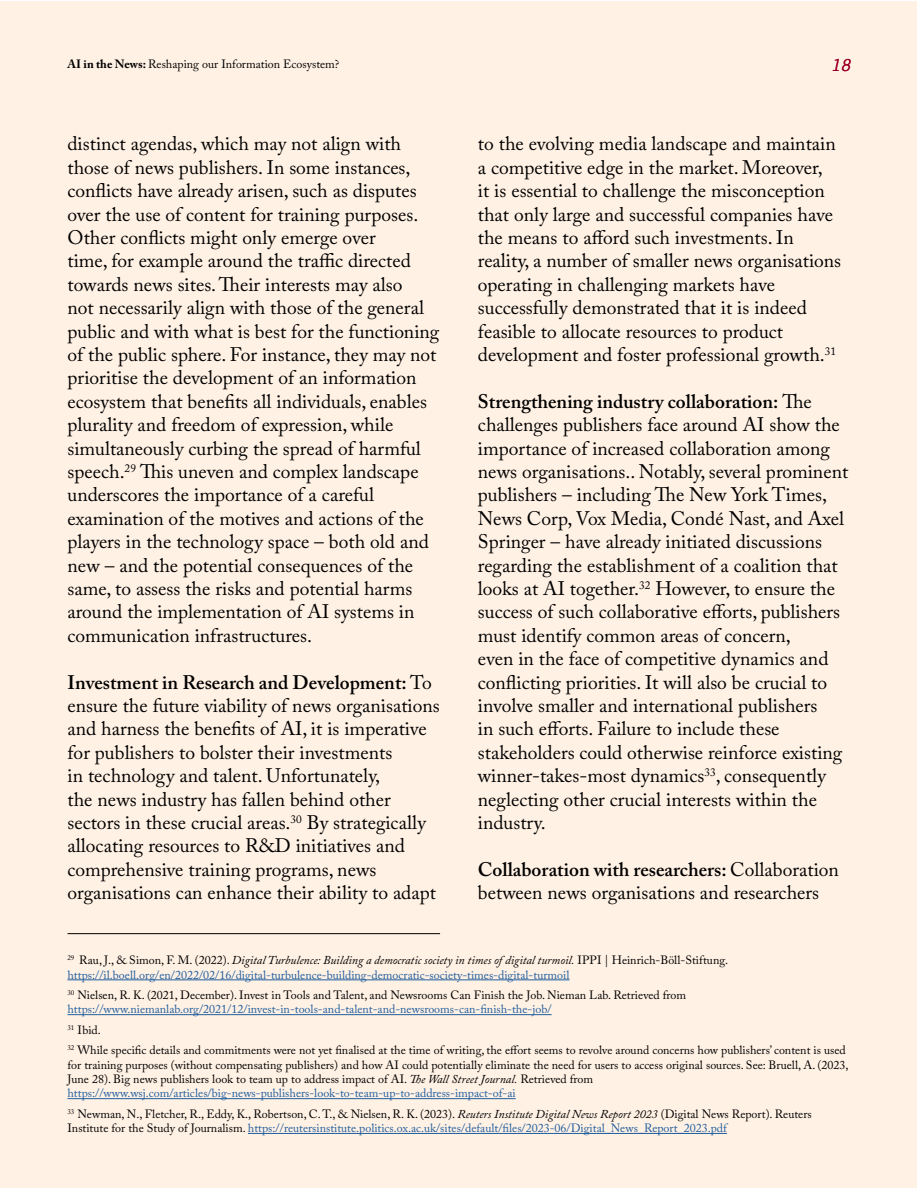
<style>
.page{position:relative;width:918px;height:1188px;background:#fff}
.page>*{position:absolute;margin:0;border:0;box-sizing:border-box;transform-origin:0 0}
.t1{font:19.5px/23.4px "Adobe Caslon Pro";color:#000}
.t2{font:italic 700 16.5px "Letter Gothic Std";color:#9f002b}
.t3{font:12px/14.4px "Adobe Caslon Pro";color:#000}
.t4{font:12px/14.4px "Adobe Caslon Pro";color:#215e9e}
.s1{font-weight:700}
.s2{font-weight:600}
.s3{color:#000}
.s4{font-style:italic;color:#000}
.s5{color:#215e9e}
.s6{font-style:italic}
</style>
<div class="page">
<div style="left:1px;top:1px;width:916px;height:1187px;background:#fff1e4"></div>
<hr style="left:68px;top:980px;width:501px;height:1px;background:#215e9e">
<hr style="left:68px;top:1014px;width:484px;height:1px;background:#215e9e">
<hr style="left:68px;top:1098px;width:448px;height:1px;background:#215e9e">
<hr style="left:248px;top:1133px;width:479px;height:1px;background:#215e9e">
<hr style="left:68px;top:933px;width:372px;height:1px;background:#000">
<p class="t3" style="left:68px;top:56px;width:273px"><span class="s1">AI in the News:</span> Reshaping our Information Ecosystem?</p>
<p class="t1" style="left:67px;top:132px;width:373px">distinct agendas, which may not align with those of news publishers. In some instances, conflicts have already arisen, such as disputes over the use of content for training purposes.<br>Other conflicts might only emerge over<br>time, for example around the traffic directed towards news sites. Their interests may also<br>not necessarily align with those of the general public and with what is best for the functioning of the public sphere. For instance, they may not prioritise the development of an information ecosystem that benefits all individuals, enables plurality and freedom of expression, while simultaneously curbing the spread of harmful speech.<sup>29</sup> This uneven and complex landscape underscores the importance of a careful examination of the motives and actions of the players in the technology space – both old and new – and the potential consequences of the same, to assess the risks and potential harms around the implementation of AI systems in communication infrastructures.</p>
<p class="t1" style="left:67px;top:670px;width:374px"><span class="s2">Investment in Research and Development:</span> To ensure the future viability of news organisations and harness the benefits of AI, it is imperative for publishers to bolster their investments<br>in technology and talent. Unfortunately,<br>the news industry has fallen behind other sectors in these crucial areas.<sup>30</sup> By strategically allocating resources to R&amp;D initiatives and comprehensive training programs, news organisations can enhance their ability to adapt</p>
<p class="t2" style="left:831px;top:55px;width:21px">18</p>
<p class="t1" style="left:478px;top:132px;width:365px">to the evolving media landscape and maintain a competitive edge in the market. Moreover,<br>it is essential to challenge the misconception that only large and successful companies have the means to afford such investments. In reality, a number of smaller news organisations operating in challenging markets have successfully demonstrated that it is indeed feasible to allocate resources to product development and foster professional growth.<sup>31</sup></p>
<p class="t1" style="left:478px;top:389px;width:372px"><span class="s2">Strengthening industry collaboration:</span> The challenges publishers face around AI show the importance of increased collaboration among news organisations.. Notably, several prominent publishers – including The New York Times, News Corp, Vox Media, Condé Nast, and Axel Springer – have already initiated discussions regarding the establishment of a coalition that looks at AI together.<sup>32</sup> However, to ensure the success of such collaborative efforts, publishers must identify common areas of concern,<br>even in the face of competitive dynamics and conflicting priorities. It will also be crucial to involve smaller and international publishers<br>in such efforts. Failure to include these stakeholders could otherwise reinforce existing winner-takes-most dynamics<sup>33</sup>, consequently neglecting other crucial interests within the industry.</p>
<p class="t1" style="left:478px;top:857px;width:362px"><span class="s2">Collaboration with researchers:</span> Collaboration between news organisations and researchers</p>
<p class="t4" style="left:68px;top:953px;width:662px"><sup>29</sup> <span class="s3">Rau, J., &amp; Simon, F. M. (2022).</span> <span class="s4">Digital Turbulence: Building a democratic society in times of digital turmoil.</span> <span class="s3">IPPI | Heinrich-Böll-Stiftung. </span>https://il.boell.org/en/2022/02/16/digital-turbulence-building-democratic-society-times-digital-turmoil</p>
<p class="t3" style="left:68px;top:988px;width:620px"><sup>30</sup> Nielsen, R. K. (2021, December). Invest in Tools and Talent, and Newsrooms Can Finish the Job. Nieman Lab. Retrieved from <span class="s5">https://www.niemanlab.org/2021/12/invest-in-tools-and-talent-and-newsrooms-can-finish-the-job/</span></p>
<p class="t3" style="left:68px;top:1020px;width:780px;line-height:20.4px"><sup>31</sup> Ibid.<br><sup>32</sup> While specific details and commitments were not yet finalised at the time of writing, the effort seems to revolve around concerns how publishers’ content is used</p>
<p class="t3" style="left:68px;top:1057px;width:783px">for training purposes (without compensating publishers) and how AI could potentially eliminate the need for users to access original sources. See: Bruell, A. (2023,<br>June 28). Big news publishers look to team up to address impact of AI. <span class="s6">The Wall Street Journal.</span> Retrieved from <span class="s5">https://www.wsj.com/articles/big-news-publishers-look-to-team-up-to-address-impact-of-ai</span></p>
<p class="t3" style="left:68px;top:1107px;width:746px"><sup>33</sup> Newman, N., Fletcher, R., Eddy, K., Robertson, C. T., &amp; Nielsen, R. K. (2023). <span class="s6">Reuters Institute Digital News Report 2023</span> (Digital News Report). Reuters<br>Institute for the Study of Journalism. <span class="s5">https://reutersinstitute.politics.ox.ac.uk/sites/default/files/2023-06/Digital_News_Report_2023.pdf</span></p>
</div>
